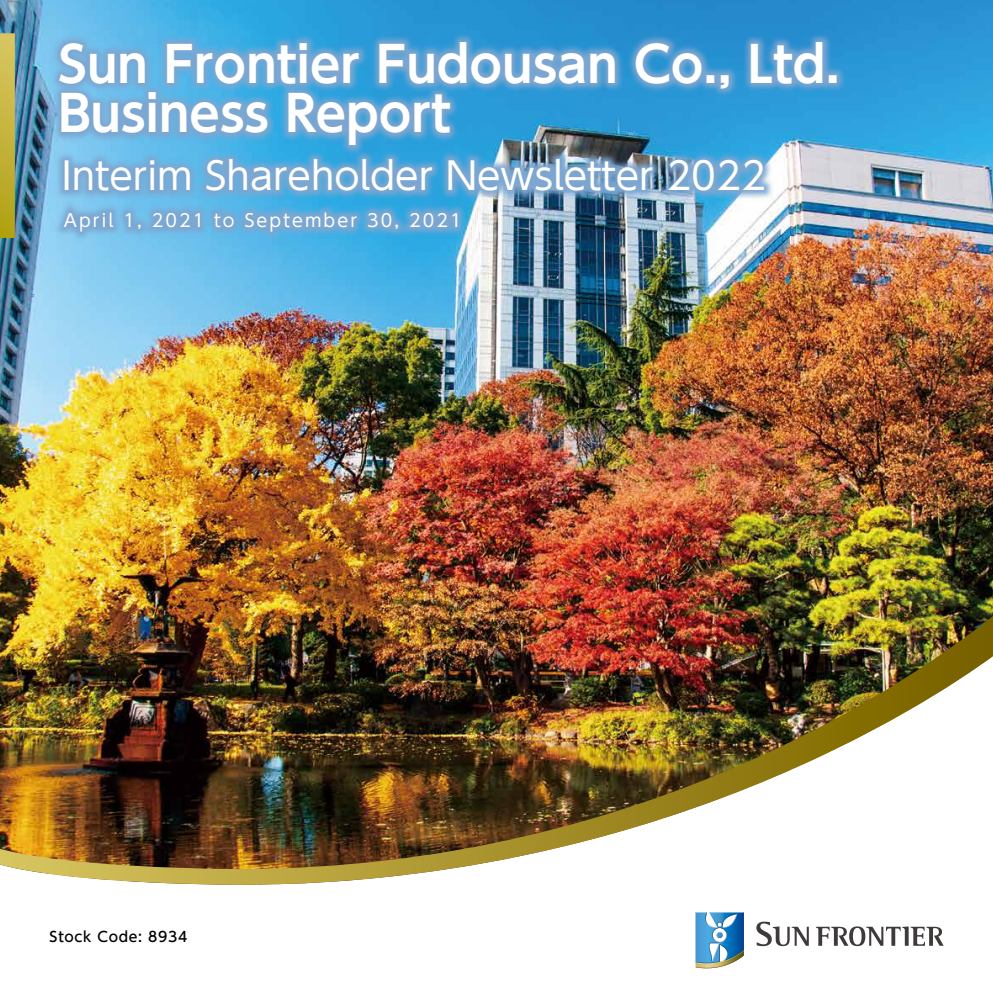
<style>
.page{position:relative;width:993px;height:993px;background:#fff}
.page>*{position:absolute;margin:0;border:0;box-sizing:border-box;transform-origin:0 0}
.t1{font:700 49px/49.5px "UD Shin Go Pro De";color:#fff}
.t2{font:37.62px "UD Shin Go Pro";color:#fff}
.t3{font:17.5px "UD Shin Go Pro";letter-spacing:.12em;color:#fff}
.t4{font:500 14px "UD Shin Go Pro";letter-spacing:.05em;color:#000}
</style>
<div class="page">
<img style="left:0;top:0;width:992px;height:615px">
<img style="left:530px;top:218px;width:304px;height:53px">
<img style="left:0;top:218px;width:530px;height:84px">
<img style="left:0;top:0;width:922px;height:218px">
<img style="left:0;top:615px;width:992px;height:269px">
<svg style="left:756px;top:921px;width:187px;height:24px"></svg>
<svg style="left:695px;top:912px;width:49px;height:56px"></svg>
<svg style="left:0;top:33px;width:15px;height:205px;background:#c3b33c"></svg>
<p class="t1" style="left:58px;top:38px;width:782px">Sun Frontier Fudousan Co., Ltd.<br>Business Report</p>
<p class="t2" style="left:61px;top:145px;width:705px">Interim Shareholder Newsletter 2022</p>
<p class="t3" style="left:64px;top:206px;width:399px">April 1, 2021 to September 30, 2021</p>
<p class="t4" style="left:50px;top:925px;width:139px">Stock Code: 8934</p>
</div>
